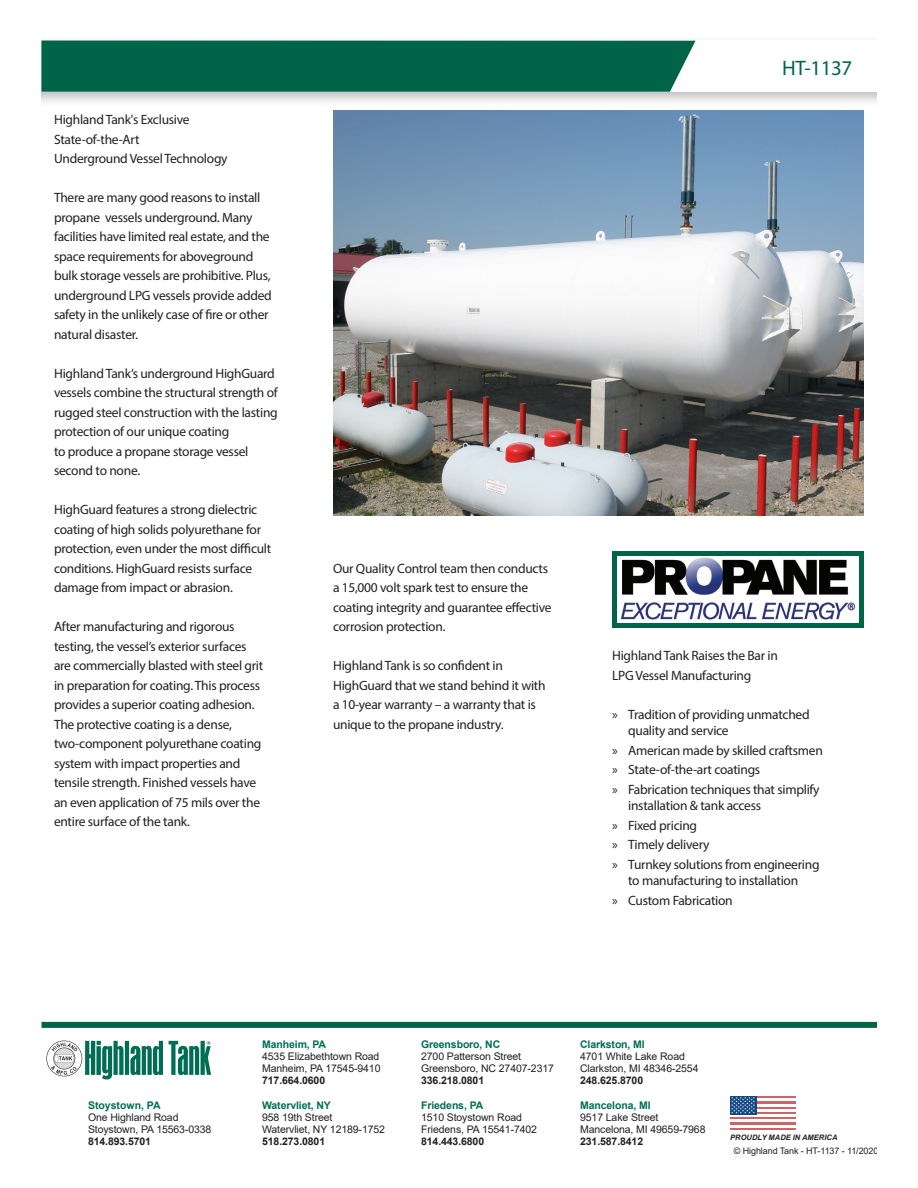
<style>
.page{position:relative;width:918px;height:1188px;background:#fff}
.page>*{position:absolute;margin:0;border:0;box-sizing:border-box;transform-origin:0 0}
.product_number{font:21px "Myriad Pro";letter-spacing:-.02em;color:#006548}
.Body{font:13.5px/19.5px "Myriad Pro";letter-spacing:-.02em;color:#231f20}
.Location_Address{font:10.5px/12px "Arial";letter-spacing:-.01em;color:#231f20}
.Location_Name{font:700 10.5px "Arial";letter-spacing:-.01em;color:#006e53}
.Location_Address-2{font:9px "Arial";letter-spacing:-.01em;color:#231f20}
.Location_Name-2{font:italic 700 7.5px "Arial";letter-spacing:.01em;color:#231f20}
.s1{font-weight:700}
</style>
<div class="page">
<div style="left:18px;top:35px;width:884px;height:73px;background:#231f20;opacity:.3"></div>
<div style="left:29px;top:41px;width:862px;height:51px;background:#fff"></div>
<div style="left:41px;top:40px;width:655px;height:52px;background:#006548"></div>
<div style="left:41px;top:1022px;width:837px;height:6px;background:#006548"></div>
<div style="left:612px;top:552px;width:252px;height:76px;background:#006548"></div>
<img style="left:333px;top:111px;width:531px;height:405px">
<img style="left:617px;top:557px;width:242px;height:66px">
<hr style="left:730px;top:1096px;width:65px;height:3px;background:#cd6366">
<hr style="left:730px;top:1101px;width:65px;height:3px;background:#cd6366">
<hr style="left:730px;top:1106px;width:65px;height:3px;background:#cd6366">
<hr style="left:730px;top:1112px;width:65px;height:2px;background:#cd6366">
<hr style="left:730px;top:1117px;width:65px;height:3px;background:#cd6366">
<hr style="left:730px;top:1122px;width:65px;height:3px;background:#cd6366">
<hr style="left:730px;top:1128px;width:65px;height:2px;background:#cd6366">
<div style="left:730px;top:1096px;width:26px;height:18px;background:#134a83"></div>
<svg style="left:731px;top:1097px;width:24px;height:16px"></svg>
<hr style="left:125px;top:1041px;width:4px;height:34px;background:#006e53">
<svg style="left:130px;top:1041px;width:33px;height:34px"></svg>
<svg style="left:169px;top:1041px;width:42px;height:34px"></svg>
<svg style="left:46px;top:1041px;width:77px;height:39px"></svg>
<div style="left:878px;top:0;width:40px;height:1188px;background:#fff"></div>
<div style="left:0;top:0;width:40px;height:1188px;background:#fff"></div>
<p class="Body" style="left:54px;top:110px;width:137px">Highland Tank's Exclusive</p>
<p class="Body" style="left:54px;top:129px;width:87px">State-of-the-Art</p>
<p class="Body" style="left:54px;top:149px;width:175px">Underground Vessel Technology</p>
<p class="Body" style="left:54px;top:188px;width:219px">There are many good reasons to install propane vessels underground. Many facilities have limited real estate, and the space requirements for aboveground bulk storage vessels are prohibitive. Plus, underground LPG vessels provide added safety in the unlikely case of fire or other natural disaster.</p>
<p class="Body" style="left:54px;top:363px;width:225px">Highland Tank’s underground HighGuard vessels combine the structural strength of rugged steel construction with the lasting protection of our unique coating</p>
<p class="Body" style="left:54px;top:441px;width:196px">to produce a propane storage vessel second to none.</p>
<p class="Body" style="left:54px;top:500px;width:219px">HighGuard features a strong dielectric coating of high solids polyurethane for protection, even under the most difficult conditions. HighGuard resists surface damage from impact or abrasion.</p>
<p class="Body" style="left:54px;top:617px;width:211px">After manufacturing and rigorous testing, the vessel’s exterior surfaces are commercially blasted with steel grit in preparation for coating. This process provides a superior coating adhesion.</p>
<p class="Body" style="left:54px;top:714px;width:179px">The protective coating is a dense,</p>
<p class="Body" style="left:54px;top:734px;width:209px">two-component polyurethane coating system with impact properties and</p>
<p class="Body" style="left:54px;top:773px;width:204px">tensile strength. Finished vessels have</p>
<p class="Body" style="left:54px;top:792px;width:208px">an even application of 75 mils over the entire surface of the tank.</p>
<p class="Body" style="left:333px;top:558px;width:220px">Our Quality Control team then conducts a 15,000 volt spark test to ensure the coating integrity and guarantee effective corrosion protection.</p>
<p class="Body" style="left:333px;top:656px;width:214px">Highland Tank is so confident in HighGuard that we stand behind it with a 10-year warranty – a warranty that is unique to the propane industry.</p>
<p class="product_number" style="left:782px;top:55px;width:72px">HT-1137</p>
<p class="Body" style="left:612px;top:646px;width:167px">Highland Tank Raises the Bar in<br>LPG Vessel Manufacturing</p>
<p class="Body" style="left:628px;top:706px;width:183px;line-height:16.5px;text-indent:-16px">» Tradition of providing unmatched quality and service</p>
<p class="Body" style="left:612px;top:740px;width:212px">» American made by skilled craftsmen</p>
<p class="Body" style="left:612px;top:760px;width:150px">» State-of-the-art coatings</p>
<p class="Body" style="left:628px;top:781px;width:193px;line-height:16.5px;text-indent:-16px">» Fabrication techniques that simplify installation &amp; tank access</p>
<p class="Body" style="left:612px;top:815px;width:87px">» Fixed pricing</p>
<p class="Body" style="left:612px;top:835px;width:99px">» Timely delivery</p>
<p class="Body" style="left:612px;top:856px;width:209px;line-height:16.5px;text-align:center">» Turnkey solutions from engineering to manufacturing to installation</p>
<p class="Body" style="left:612px;top:890px;width:122px">» Custom Fabrication</p>
<p class="Location_Name" style="left:88px;top:1098px;width:74px">Stoystown, PA</p>
<p class="Location_Address" style="left:88px;top:1111px;width:125px">One Highland Road<br>Stoystown, PA 15563-0338<br><span class="s1">814.893.5701</span></p>
<p class="Location_Name" style="left:262px;top:1037px;width:66px">Manheim, PA</p>
<p class="Location_Address" style="left:262px;top:1051px;width:120px;text-align:justify">4535 Elizabethtown Road Manheim, PA 17545-9410<br><span class="s1">717.664.0600</span></p>
<p class="Location_Name" style="left:262px;top:1098px;width:70px">Watervliet, NY</p>
<p class="Location_Address" style="left:262px;top:1111px;width:124px">958 19th Street<br>Watervliet, NY 12189-1752<br><span class="s1">518.273.0801</span></p>
<p class="Location_Name" style="left:421px;top:1037px;width:81px">Greensboro, NC</p>
<p class="Location_Address" style="left:421px;top:1051px;width:134px">2700 Patterson Street<br>Greensboro, NC 27407-2317<br><span class="s1">336.218.0801</span></p>
<p class="Location_Name" style="left:421px;top:1098px;width:64px">Friedens, PA</p>
<p class="Location_Address" style="left:421px;top:1111px;width:117px">1510 Stoystown Road<br>Friedens, PA 15541-7402<br><span class="s1">814.443.6800</span></p>
<p class="Location_Name" style="left:580px;top:1037px;width:66px">Clarkston, MI</p>
<p class="Location_Address" style="left:580px;top:1051px;width:120px">4701 White Lake Road<br>Clarkston, MI 48346-2554<br><span class="s1">248.625.8700</span></p>
<p class="Location_Name" style="left:580px;top:1098px;width:72px">Mancelona, MI</p>
<p class="Location_Address" style="left:580px;top:1111px;width:127px">9517 Lake Street<br>Mancelona, MI 49659-7968<br><span class="s1">231.587.8412</span></p>
<p class="Location_Name-2" style="left:730px;top:1133px;width:109px">PROUDLY MADE IN AMERICA</p>
<p class="Location_Address-2" style="left:734px;top:1144px;width:146px">© Highland Tank - HT-1137 - 11/2020</p>
</div>
